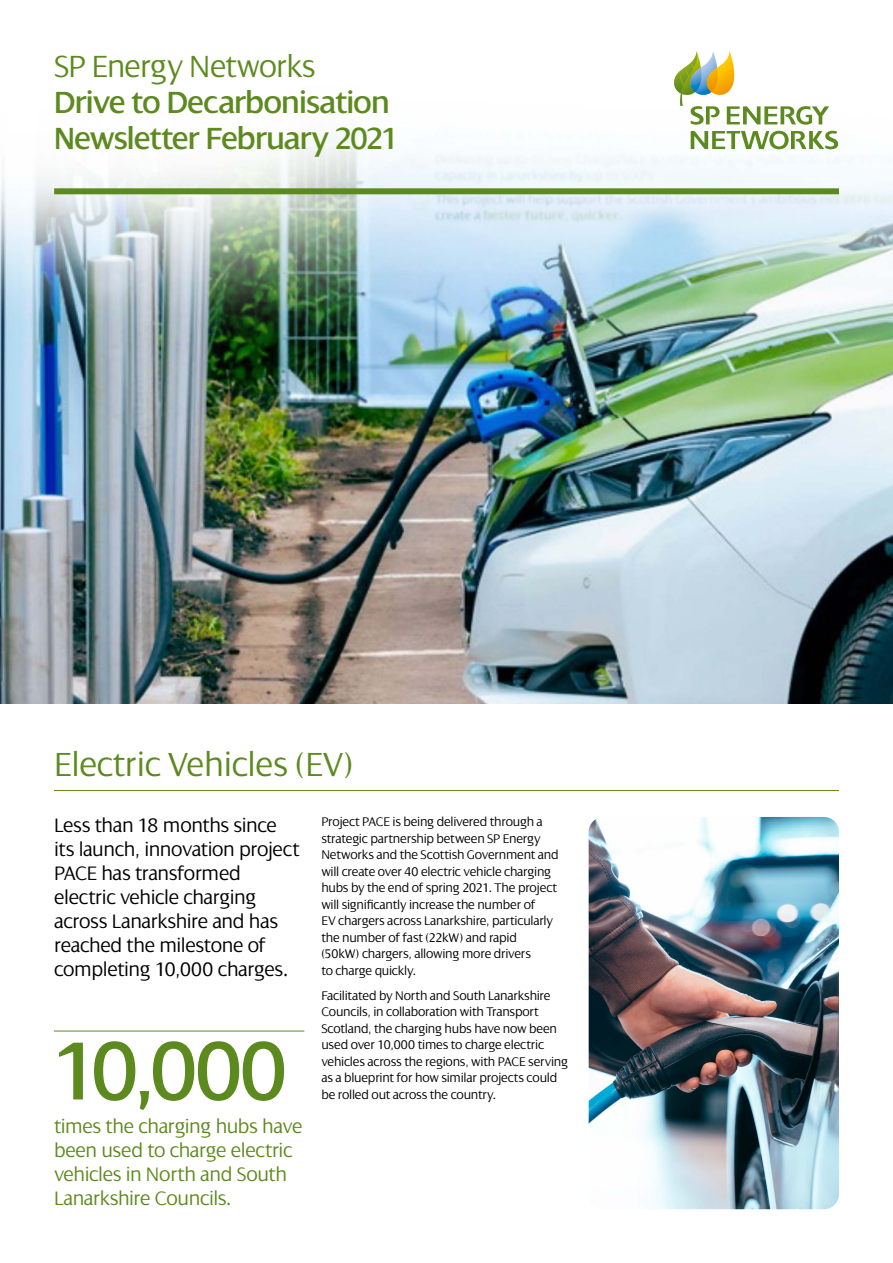
<style>
.page{position:relative;width:893px;height:1263px;background:#fff}
.page>*{position:absolute;margin:0;border:0;box-sizing:border-box;transform-origin:0 0}
.t1{font:88.65px "Dialog LT Pro";color:#5d8a1e}
.t2{font:300 36px "Dialog LT Pro";letter-spacing:-.01em;color:#5d8a1e}
.t3{font:33px/36px "Dialog LT Pro";letter-spacing:-.02em;color:#5d8a1e}
.t4{font:300 33px "Dialog LT Pro";letter-spacing:-.025em;color:#5d8a1e}
.t5{font:300 21px/24px "Dialog LT Pro";letter-spacing:-.02em;color:#000}
.t6{font:300 21px/24px "Dialog LT Pro";letter-spacing:-.02em;color:#5d8a1e}
.t7{font:300 13.5px/16.5px "Dialog LT Pro";letter-spacing:-.02em;color:#000}
</style>
<div class="page">
<img style="left:0;top:130px;width:893px;height:574px">
<svg style="left:691px;top:131px;width:147px;height:18px"></svg>
<svg style="left:674px;top:51px;width:155px;height:74px"></svg>
<div style="left:54px;top:188px;width:785px;height:6px;background:#5d8a1e"></div>
<hr style="left:54px;top:790px;width:785px;height:1px;background:#5d8a1e">
<img style="left:589px;top:817px;width:250px;height:392px">
<hr style="left:54px;top:1031px;width:250px;height:1px;background:#5d8a1e">
<h3 class="t4" style="left:54px;top:48px;width:263px">SP Energy Networks</h3>
<h3 class="t3" style="left:54px;top:85px;width:346px">Drive to Decarbonisation<br>Newsletter February 2021</h3>
<h2 class="t2" style="left:54px;top:745px;width:301px">Electric Vehicles (EV)</h2>
<p class="t7" style="left:321px;top:814px;width:239px">Project PACE is being delivered through a strategic partnership between SP Energy Networks and the Scottish Government and will create over 40 electric vehicle charging hubs by the end of spring 2021. The project will significantly increase the number of<br>EV chargers across Lanarkshire, particularly the number of fast (22kW) and rapid (50kW) chargers, allowing more drivers<br>to charge quickly.</p>
<p class="t7" style="left:321px;top:987px;width:248px">Facilitated by North and South Lanarkshire Councils, in collaboration with Transport Scotland, the charging hubs have now been used over 10,000 times to charge electric vehicles across the regions, with PACE serving as a blueprint for how similar projects could</p>
<h3 class="t5" style="left:54px;top:813px;width:247px">Less than 18 months since its launch, innovation project<br>PACE has transformed electric vehicle charging across Lanarkshire and has reached the milestone of completing 10,000 charges.</h3>
<h1 class="t1" style="left:54px;top:1023px;width:233px">10,000</h1>
<p class="t7" style="left:321px;top:1086px;width:176px">be rolled out across the country.</p>
<h3 class="t6" style="left:54px;top:1114px;width:250px">times the charging hubs have been used to charge electric vehicles in North and South<br>Lanarkshire Councils.</h3>
</div>
